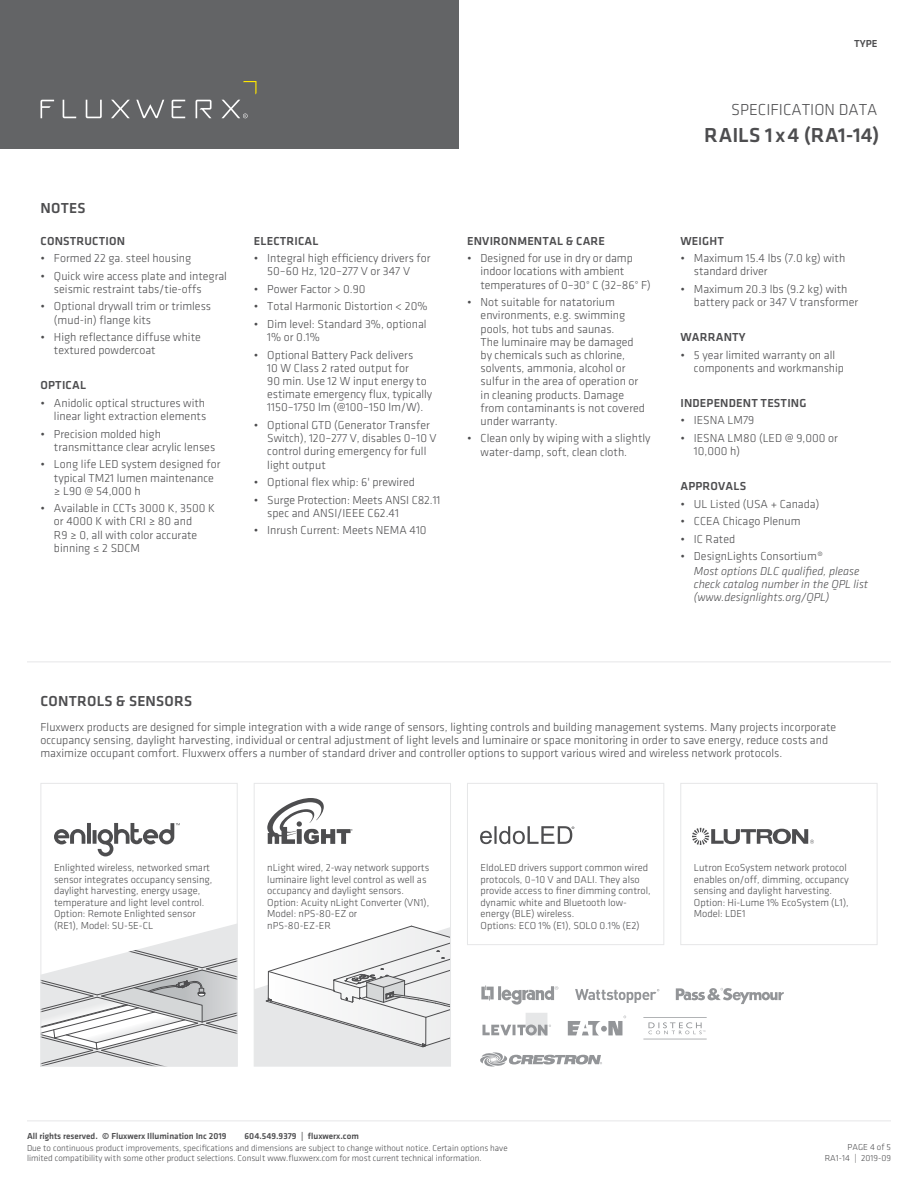
<style>
.page{position:relative;width:918px;height:1188px;background:#fff}
.page>*{position:absolute;margin:0;border:0;box-sizing:border-box;transform-origin:0 0}
.t1{font:500 21px "Klavika";letter-spacing:.015em;color:#4d4d4f}
.t2{font:300 16.5px "Klavika";color:#4d4d4f}
.t3{font:500 15px "Klavika";letter-spacing:.015em;color:#4d4d4f}
.t4{font:300 12px/13.2px "Klavika";color:#4d4d4f}
.t5{font:500 12px "Klavika";letter-spacing:.015em;color:#4d4d4f}
.t6{font:italic 300 12px/13.2px "Klavika";color:#4d4d4f}
.t7{font:300 10.5px/11.6px "Klavika";color:#4d4d4f}
.t8{font:500 10.5px "Klavika";color:#4d4d4f}
.t9{font:300 9px/10.8px "Klavika";color:#4d4d4f;text-align:right}
.t10{font:500 9px "Klavika";color:#4d4d4f}
</style>
<div class="page">
<hr style="left:27px;top:1120px;width:864px;height:1px;background:#e6e7e8">
<div style="left:0;top:0;width:459px;height:148px;background:#636466"></div>
<svg style="left:41px;top:81px;width:215px;height:38px"></svg>
<hr style="left:27px;top:662px;width:864px;height:1px;background:#e6e7e8">
<div style="left:680px;top:783px;width:198px;height:162px;border:1px solid #e6e7e8"></div>
<svg style="left:692px;top:828px;width:122px;height:17px"></svg>
<svg style="left:256px;top:926px;width:193px;height:138px"></svg>
<div style="left:254px;top:783px;width:197px;height:283px;border:1px solid #e6e7e8"></div>
<svg style="left:267px;top:798px;width:86px;height:46px"></svg>
<svg style="left:42px;top:924px;width:194px;height:140px"></svg>
<div style="left:40px;top:783px;width:198px;height:283px;border:1px solid #e6e7e8"></div>
<svg style="left:54px;top:823px;width:126px;height:33px"></svg>
<div style="left:467px;top:783px;width:197px;height:162px;border:1px solid #e6e7e8"></div>
<svg style="left:480px;top:826px;width:94px;height:18px"></svg>
<svg style="left:575px;top:989px;width:84px;height:14px"></svg>
<svg style="left:676px;top:988px;width:108px;height:16px"></svg>
<svg style="left:480px;top:1052px;width:122px;height:15px"></svg>
<svg style="left:482px;top:1013px;width:69px;height:22px"></svg>
<svg style="left:568px;top:1016px;width:58px;height:19px"></svg>
<svg style="left:643px;top:1017px;width:64px;height:22px"></svg>
<svg style="left:481px;top:986px;width:77px;height:19px"></svg>
<p class="t8" style="left:854px;top:38px;width:25px">TYPE</p>
<h2 class="t2" style="left:731px;top:101px;width:148px">SPECIFICATION DATA</h2>
<p class="t3" style="left:41px;top:200px;width:46px">NOTES</p>
<p class="t5" style="left:41px;top:234px;width:86px">CONSTRUCTION</p>
<p class="t4" style="left:40px;top:252px;width:152px">• Formed 22 ga. steel housing</p>
<p class="t4" style="left:54px;top:269px;width:175px;text-indent:-14px">• Quick wire access plate and integral seismic restraint tabs/tie-offs</p>
<p class="t4" style="left:54px;top:300px;width:159px;text-indent:-14px">• Optional drywall trim or trimless (mud-in) flange kits</p>
<p class="t4" style="left:54px;top:331px;width:148px;text-indent:-14px">• High reflectance diffuse white textured powdercoat</p>
<p class="t5" style="left:41px;top:379px;width:47px">OPTICAL</p>
<p class="t4" style="left:40px;top:396px;width:167px;text-align:right">• Anidolic optical structures with linear light extraction elements</p>
<p class="t4" style="left:54px;top:427px;width:163px;text-indent:-14px">• Precision molded high transmittance clear acrylic lenses</p>
<p class="t4" style="left:54px;top:458px;width:168px;text-indent:-14px">• Long life LED system designed for typical TM21 lumen maintenance ≥ L90 @ 54,000 h</p>
<p class="t4" style="left:54px;top:502px;width:162px;text-indent:-14px">• Available in CCTs 3000 K, 3500 K or 4000 K with CRI ≥ 80 and<br>R9 ≥ 0, all with color accurate binning ≤ 2 SDCM</p>
<p class="t5" style="left:254px;top:234px;width:66px">ELECTRICAL</p>
<p class="t4" style="left:254px;top:252px;width:178px;text-align:center">• Integral high efficiency drivers for<br>50–60 Hz, 120–277 V or 347 V</p>
<p class="t4" style="left:254px;top:282px;width:113px">• Power Factor &gt; 0.90</p>
<p class="t4" style="left:254px;top:300px;width:175px">• Total Harmonic Distortion &lt; 20%</p>
<p class="t4" style="left:267px;top:318px;width:161px;text-indent:-14px">• Dim level: Standard 3%, optional<br>1% or 0.1%</p>
<p class="t4" style="left:267px;top:348px;width:166px;text-indent:-14px">• Optional Battery Pack delivers<br>10 W Class 2 rated output for<br>90 min. Use 12 W input energy to estimate emergency flux, typically<br>1150–1750 lm (@100–150 lm/W).</p>
<p class="t4" style="left:267px;top:419px;width:171px;text-indent:-14px">• Optional GTD (Generator Transfer<br>Switch), 120–277 V, disables 0–10 V control during emergency for full light output</p>
<p class="t4" style="left:254px;top:476px;width:163px">• Optional flex whip: 6' prewired</p>
<p class="t4" style="left:267px;top:493px;width:175px;text-indent:-14px">• Surge Protection: Meets ANSI C82.11 spec and ANSI/IEEE C62.41</p>
<p class="t4" style="left:254px;top:524px;width:174px">• Inrush Current: Meets NEMA 410</p>
<p class="t5" style="left:467px;top:234px;width:139px">ENVIRONMENTAL &amp; CARE</p>
<p class="t4" style="left:481px;top:252px;width:172px;text-indent:-14px">• Designed for use in dry or damp indoor locations with ambient temperatures of 0–30° C (32–86° F)</p>
<p class="t4" style="left:481px;top:296px;width:166px;text-indent:-14px">• Not suitable for natatorium environments, e.g. swimming pools, hot tubs and saunas.<br>The luminaire may be damaged by chemicals such as chlorine, solvents, ammonia, alcohol or sulfur in the area of operation or in cleaning products. Damage from contaminants is not covered under warranty.</p>
<p class="t4" style="left:481px;top:432px;width:171px;text-indent:-14px">• Clean only by wiping with a slightly water-damp, soft, clean cloth.</p>
<h1 class="t1" style="left:704px;top:124px;width:177px">RAILS 1 x4 (RA1-14)</h1>
<p class="t5" style="left:680px;top:234px;width:45px">WEIGHT</p>
<p class="t4" style="left:694px;top:252px;width:153px;text-indent:-14px">• Maximum 15.4 lbs (7.0 kg) with standard driver</p>
<p class="t4" style="left:694px;top:282px;width:166px;text-indent:-14px">• Maximum 20.3 lbs (9.2 kg) with battery pack or 347 V transformer</p>
<p class="t5" style="left:680px;top:331px;width:67px">WARRANTY</p>
<p class="t4" style="left:694px;top:348px;width:152px;text-indent:-14px">• 5 year limited warranty on all components and workmanship</p>
<p class="t5" style="left:680px;top:397px;width:127px">INDEPENDENT TESTING</p>
<p class="t4" style="left:680px;top:414px;width:75px">• IESNA LM79</p>
<p class="t4" style="left:694px;top:432px;width:146px;text-indent:-14px">• IESNA LM80 (LED @ 9,000 or<br>10,000 h)</p>
<p class="t5" style="left:680px;top:480px;width:67px">APPROVALS</p>
<p class="t4" style="left:680px;top:497px;width:140px">• UL Listed (USA + Canada)</p>
<p class="t4" style="left:680px;top:515px;width:122px">• CCEA Chicago Plenum</p>
<p class="t4" style="left:680px;top:532px;width:56px">• IC Rated</p>
<p class="t4" style="left:680px;top:550px;width:144px">• DesignLights Consortium®</p>
<p class="t6" style="left:694px;top:564px;width:176px">Most options DLC qualified, please check catalog number in the QPL list (www.designlights.org/QPL)</p>
<p class="t3" style="left:41px;top:693px;width:153px">CONTROLS &amp; SENSORS</p>
<p class="t4" style="left:40px;top:720px;width:797px">Fluxwerx products are designed for simple integration with a wide range of sensors, lighting controls and building management systems. Many projects incorporate occupancy sensing, daylight harvesting, individual or central adjustment of light levels and luminaire or space monitoring in order to save energy, reduce costs and maximize occupant comfort. Fluxwerx offers a number of standard driver and controller options to support various wired and wireless network protocols.</p>
<p class="t7" style="left:54px;top:862px;width:160px">Enlighted wireless, networked smart sensor integrates occupancy sensing, daylight harvesting, energy usage, temperature and light level control.<br>Option: Remote Enlighted sensor (RE1), Model: SU-5E-CL</p>
<p class="t7" style="left:481px;top:862px;width:172px">EldoLED drivers support common wired protocols, 0–10 V and DALI. They also provide access to finer dimming control, dynamic white and Bluetooth low&shy;energy (BLE) wireless.<br>Options: ECO 1% (E1), SOLO 0.1% (E2)</p>
<p class="t7" style="left:267px;top:862px;width:164px">nLight wired, 2-way network supports luminaire light level control as well as occupancy and daylight sensors.<br>Option: Acuity nLight Converter (VN1),<br>Model: nPS-80-EZ or<br>nPS-80-EZ-ER</p>
<p class="t7" style="left:694px;top:862px;width:157px">Lutron EcoSystem network protocol enables on/off, dimming, occupancy sensing and daylight harvesting.<br>Option: Hi-Lume 1% EcoSystem (L1),<br>Model: LDE1</p>
<p class="t10" style="left:27px;top:1131px;width:201px">All rights reserved. © Fluxwerx Illumination Inc 2019</p>
<p class="t10" style="left:245px;top:1131px;width:116px">604.549.9379 | fluxwerx.com</p>
<p class="t9" style="left:27px;top:1143px;width:482px;line-height:9.9px;text-align:left">Due to continuous product improvements, specifications and dimensions are subject to change without notice. Certain options have limited compatibility with some other product selections. Consult www.fluxwerx.com for most current technical information.</p>
<p class="t9" style="left:825px;top:1142px;width:68px">PAGE 4 of 5<br>RA1-14 | 2019-09</p>
</div>
